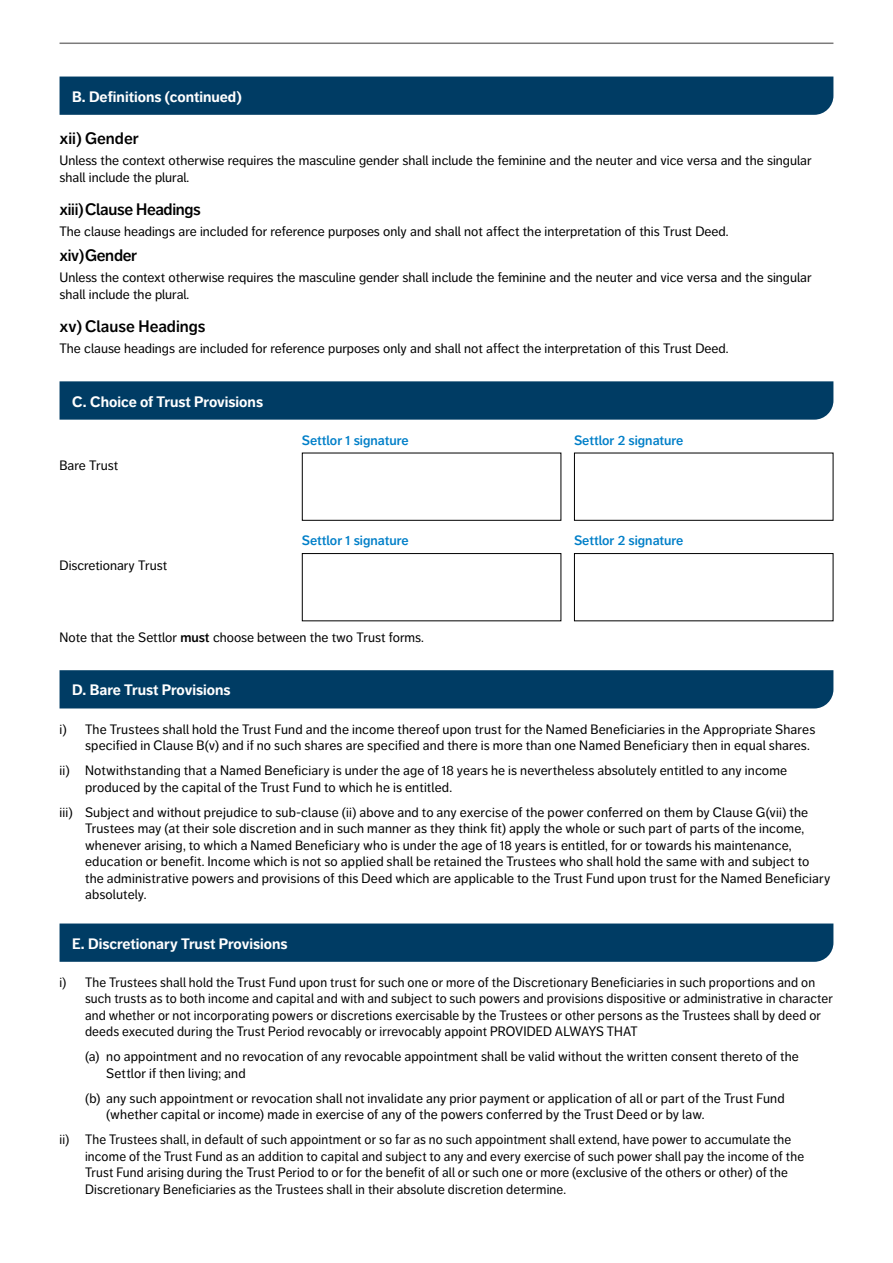
<style>
.page{position:relative;width:893px;height:1263px;background:#fff}
.page>*{position:absolute;margin:0;border:0;box-sizing:border-box;transform-origin:0 0}
.Text_heading_small_b{font:600 16.5px "Friends Life Dagny";letter-spacing:-.02em;color:#000}
.Text_heading_small_b-2{font:600 16.5px "Friends Life Dagny";color:#000}
.Body_text{font:700 15px "Friends Life Dagny";color:#fff}
.a__bullet{font:13.5px/16.5px "Friends Life Dagny";letter-spacing:.01em;color:#000}
.App_Form_Body_Text{font:13.5px/16.5px "Friends Life Dagny";color:#000}
.App_Form_Box_Heading{font:600 13.5px "Friends Life Dagny";color:#007fc8}
.s1{font-weight:600}
</style>
<div class="page">
<hr style="left:60px;top:43px;width:773px;height:1px;background:#7c7b7b">
<div style="left:60px;top:77px;width:773px;height:38px;background:#003c64"></div>
<div style="left:60px;top:381px;width:773px;height:39px;background:#003c64"></div>
<div style="left:60px;top:670px;width:773px;height:38px;background:#003c64"></div>
<div style="left:60px;top:923px;width:773px;height:39px;background:#003c64"></div>
<div style="left:302px;top:453px;width:259px;height:68px;border:1px solid #000"></div>
<div style="left:574px;top:453px;width:259px;height:68px;border:1px solid #000"></div>
<div style="left:302px;top:553px;width:259px;height:68px;border:1px solid #000"></div>
<div style="left:574px;top:553px;width:259px;height:68px;border:1px solid #000"></div>
<p class="Body_text" style="left:72px;top:88px;width:171px">B. Definitions (continued)</p>
<p class="Text_heading_small_b-2" style="left:60px;top:129px;width:81px">xii) Gender</p>
<p class="App_Form_Body_Text" style="left:60px;top:152px;width:753px">Unless the context otherwise requires the masculine gender shall include the feminine and the neuter and vice versa and the singular shall include the plural.</p>
<p class="Text_heading_small_b" style="left:60px;top:200px;width:143px">xiii)Clause Headings</p>
<p class="App_Form_Body_Text" style="left:60px;top:223px;width:671px">The clause headings are included for reference purposes only and shall not affect the interpretation of this Trust Deed.</p>
<p class="Text_heading_small_b" style="left:60px;top:246px;width:79px">xiv)Gender</p>
<p class="App_Form_Body_Text" style="left:60px;top:269px;width:753px">Unless the context otherwise requires the masculine gender shall include the feminine and the neuter and vice versa and the singular shall include the plural.</p>
<p class="Text_heading_small_b-2" style="left:60px;top:317px;width:147px">xv) Clause Headings</p>
<p class="App_Form_Body_Text" style="left:60px;top:340px;width:671px">The clause headings are included for reference purposes only and shall not affect the interpretation of this Trust Deed.</p>
<p class="Body_text" style="left:72px;top:392px;width:192px">C. Choice of Trust Provisions</p>
<p class="App_Form_Body_Text" style="left:60px;top:457px;width:60px">Bare Trust</p>
<p class="App_Form_Body_Text" style="left:60px;top:557px;width:109px">Discretionary Trust</p>
<p class="App_Form_Box_Heading" style="left:302px;top:432px;width:108px">Settlor 1 signature</p>
<p class="App_Form_Box_Heading" style="left:574px;top:432px;width:111px">Settlor 2 signature</p>
<p class="App_Form_Box_Heading" style="left:302px;top:533px;width:108px">Settlor 1 signature</p>
<p class="App_Form_Box_Heading" style="left:574px;top:533px;width:111px">Settlor 2 signature</p>
<p class="App_Form_Body_Text" style="left:60px;top:629px;width:366px">Note that the Settlor <span class="s1">must</span> choose between the two Trust forms.</p>
<p class="Body_text" style="left:72px;top:681px;width:160px">D. Bare Trust Provisions</p>
<p class="a__bullet" style="left:85px;top:721px;width:732px;text-indent:-26px">i) The Trustees shall hold the Trust Fund and the income thereof upon trust for the Named Beneficiaries in the Appropriate Shares specified in Clause B(v) and if no such shares are specified and there is more than one Named Beneficiary then in equal shares.</p>
<p class="a__bullet" style="left:85px;top:762px;width:704px;text-indent:-26px">ii) Notwithstanding that a Named Beneficiary is under the age of 18 years he is nevertheless absolutely entitled to any income produced by the capital of the Trust Fund to which he is entitled.</p>
<p class="a__bullet" style="left:85px;top:804px;width:747px;text-indent:-26px">iii) Subject and without prejudice to sub-clause (ii) above and to any exercise of the power conferred on them by Clause G(vii) the Trustees may (at their sole discretion and in such manner as they think fit) apply the whole or such part of parts of the income, whenever arising, to which a Named Beneficiary who is under the age of 18 years is entitled, for or towards his maintenance, education or benefit. Income which is not so applied shall be retained the Trustees who shall hold the same with and subject to the administrative powers and provisions of this Deed which are applicable to the Trust Fund upon trust for the Named Beneficiary absolutely.</p>
<p class="Body_text" style="left:72px;top:935px;width:217px">E. Discretionary Trust Provisions</p>
<p class="a__bullet" style="left:85px;top:974px;width:749px;text-indent:-26px">i) The Trustees shall hold the Trust Fund upon trust for such one or more of the Discretionary Beneficiaries in such proportions and on such trusts as to both income and capital and with and subject to such powers and provisions dispositive or administrative in character and whether or not incorporating powers or discretions exercisable by the Trustees or other persons as the Trustees shall by deed or deeds executed during the Trust Period revocably or irrevocably appoint PROVIDED ALWAYS THAT</p>
<p class="a__bullet" style="left:106px;top:1048px;width:694px;text-indent:-21px">(a) no appointment and no revocation of any revocable appointment shall be valid without the written consent thereto of the<br>Settlor if then living; and</p>
<p class="a__bullet" style="left:106px;top:1090px;width:680px;text-indent:-21px">(b) any such appointment or revocation shall not invalidate any prior payment or application of all or part of the Trust Fund (whether capital or income) made in exercise of any of the powers conferred by the Trust Deed or by law.</p>
<p class="a__bullet" style="left:85px;top:1131px;width:720px;text-indent:-26px">ii) The Trustees shall, in default of such appointment or so far as no such appointment shall extend, have power to accumulate the income of the Trust Fund as an addition to capital and subject to any and every exercise of such power shall pay the income of the Trust Fund arising during the Trust Period to or for the benefit of all or such one or more (exclusive of the others or other) of the Discretionary Beneficiaries as the Trustees shall in their absolute discretion determine.</p>
</div>
